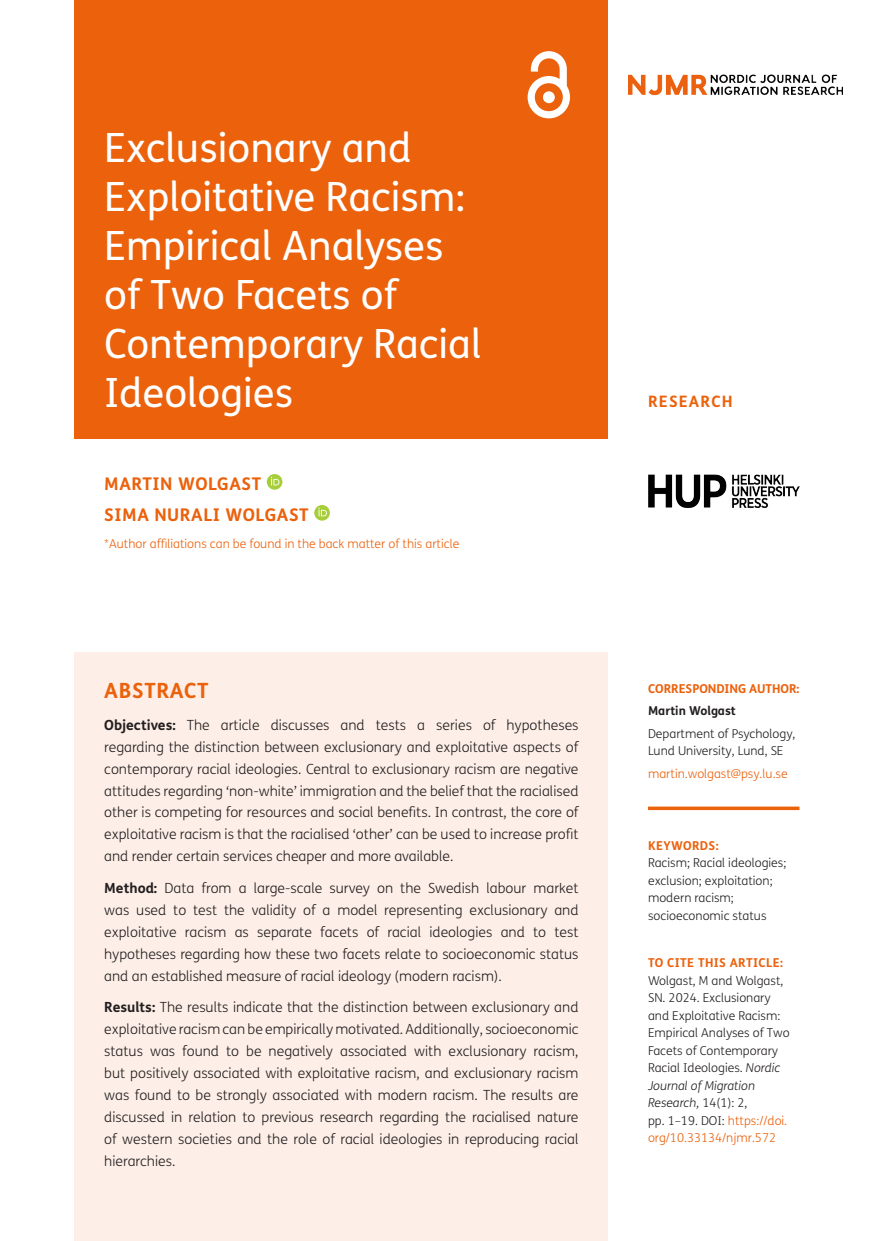
<style>
.page{position:relative;width:874px;height:1241px;background:#fff}
.page>*{position:absolute;margin:0;border:0;box-sizing:border-box;transform-origin:0 0}
.Article_Title{font:40.25px/49px "FS Me";color:#fff}
.t1{font:700 21px "FS Me";letter-spacing:.03em;color:#eb610c}
.Cover_Authors{font:700 17.5px "FS Me";letter-spacing:.03em;color:#eb610c}
.t2{font:700 15.75px "FS Me";letter-spacing:.075em;color:#eb610c}
.Abstract_Copy{font:300 14px/21.9px "FS Me";color:#231f20;text-align:justify}
.t3{font:300 12.25px/17.5px "FS Me";color:#231f20}
.t4{font:300 12.25px "FS Me";color:#eb610c}
.t5{font:700 12.25px "FS Me";letter-spacing:.015em;color:#eb610c}
.t6{font:700 12.25px "FS Me";letter-spacing:-.005em;color:#eb610c}
.t7{font:700 12.25px "FS Me";color:#231f20}
.s1{font-weight:700}
.s2{font-style:italic}
.s3{color:#eb610c}
</style>
<div class="page">
<div style="left:74px;top:0;width:534px;height:438px;background:#eb610c"></div>
<svg style="left:527px;top:51px;width:42px;height:67px"></svg>
<img style="left:648px;top:474px;width:151px;height:33px">
<img style="left:628px;top:74px;width:214px;height:21px">
<svg style="left:267px;top:474px;width:15px;height:15px"></svg>
<svg style="left:271px;top:477px;width:8px;height:8px"></svg>
<svg style="left:314px;top:505px;width:16px;height:15px"></svg>
<svg style="left:318px;top:508px;width:9px;height:8px"></svg>
<div style="left:74px;top:652px;width:534px;height:588px;background:#fdefe7"></div>
<svg style="left:648px;top:806px;width:151px;height:4px"></svg>
<h1 class="Article_Title" style="left:104px;top:125px;width:378px">Exclusionary and<br>Exploitative Racism:<br>Empirical Analyses of Two Facets of<br>Contemporary Racial<br>Ideologies</h1>
<p class="Cover_Authors" style="left:104px;top:472px;width:158px">MARTIN WOLGAST</p>
<p class="Cover_Authors" style="left:104px;top:503px;width:206px">SIMA NURALI WOLGAST</p>
<p class="t4" style="left:104px;top:536px;width:356px">*Author affiliations can be found in the back matter of this article</p>
<h1 class="t1" style="left:104px;top:677px;width:106px">ABSTRACT</h1>
<p class="Abstract_Copy" style="left:104px;top:714px;width:475px"><span class="s1">Objectives:</span> The article discusses and tests a series of hypotheses regarding the distinction between exclusionary and exploitative aspects of contemporary racial ideologies. Central to exclusionary racism are negative attitudes regarding ‘non-white’ immigration and the belief that the racialised other is competing for resources and social benefits. In contrast, the core of exploitative racism is that the racialised ‘other’ can be used to increase profit and render certain services cheaper and more available.</p>
<p class="Abstract_Copy" style="left:104px;top:877px;width:475px"><span class="s1">Method:</span> Data from a large-scale survey on the Swedish labour market was used to test the validity of a model representing exclusionary and exploitative racism as separate facets of racial ideologies and to test hypotheses regarding how these two facets relate to socioeconomic status and an established measure of racial ideology (modern racism).</p>
<p class="Abstract_Copy" style="left:104px;top:996px;width:475px"><span class="s1">Results:</span> The results indicate that the distinction between exclusionary and exploitative racism can be empirically motivated. Additionally, socioeconomic status was found to be negatively associated with exclusionary racism, but positively associated with exploitative racism, and exclusionary racism was found to be strongly associated with modern racism. The results are discussed in relation to previous research regarding the racialised nature of western societies and the role of racial ideologies in reproducing racial hierarchies.</p>
<p class="t2" style="left:647px;top:391px;width:86px">RESEARCH</p>
<p class="t6" style="left:647px;top:680px;width:153px">CORRESPONDING AUTHOR:</p>
<p class="t7" style="left:647px;top:703px;width:89px">Martin Wolgast</p>
<p class="t3" style="left:647px;top:724px;width:149px">Department of Psychology,<br>Lund University, Lund, SE</p>
<p class="t4" style="left:647px;top:766px;width:141px">martin.wolgast@psy.lu.se</p>
<p class="t5" style="left:647px;top:837px;width:72px">KEYWORDS:</p>
<p class="t3" style="left:647px;top:854px;width:140px">Racism; Racial ideologies; exclusion; exploitation; modern racism; socioeconomic status</p>
<p class="t5" style="left:647px;top:955px;width:136px">TO CITE THIS ARTICLE:</p>
<p class="t3" style="left:647px;top:971px;width:143px">Wolgast, M and Wolgast,<br>SN. 2024. Exclusionary and Exploitative Racism:<br>Empirical Analyses of Two<br>Facets of Contemporary<br>Racial Ideologies. <span class="s2">Nordic<br>Journal of Migration<br>Research,</span> 14(1): 2,<br>pp. 1–19. DOI: <span class="s3">https://doi. org/10.33134/njmr.572</span></p>
</div>
